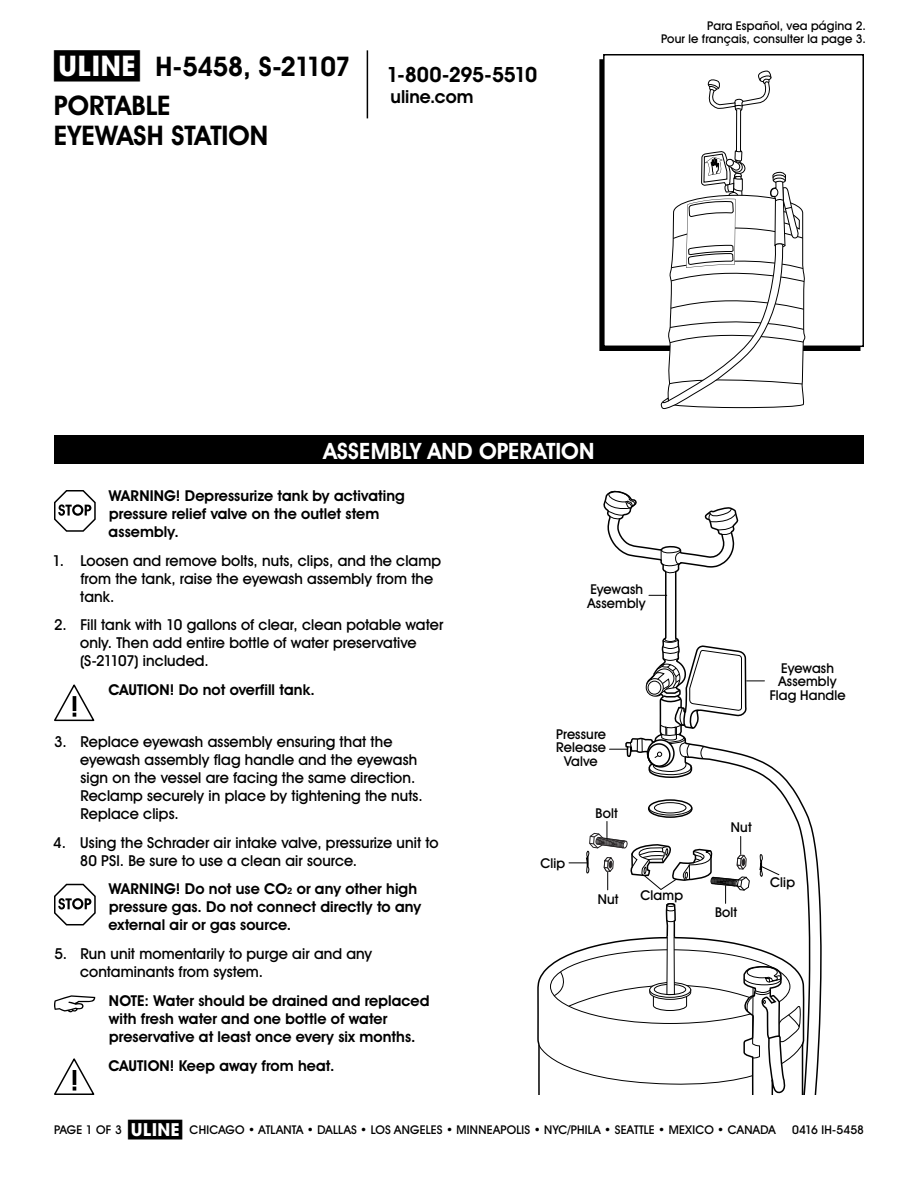
<style>
.page{position:relative;width:918px;height:1188px;background:#fff}
.page>*{position:absolute;margin:0;border:0;box-sizing:border-box;transform-origin:0 0}
.t1{font:700 27px/38.7px "Uline Two Knine";letter-spacing:-.005em;color:#000}
.t2{font:700 22.5px "Uline Two Knine";letter-spacing:.005em;color:#fff}
.t3{font:700 21px "Uline Two Knine";letter-spacing:-.02em;color:#000}
.t4{font:700 18px "Uline Two Knine";color:#000}
.t5{font:15px/18px "Uline Two Knine";letter-spacing:.005em;color:#000}
.t6{font:700 15px/18px "Uline Two Knine";letter-spacing:.005em;color:#000}
.t7{font:13.5px/13.5px "Uline Two Knine";letter-spacing:.01em;color:#000;text-align:center}
.t8{font:12px/13.8px "Uline Two Knine";letter-spacing:.015em;color:#000;text-align:right}
.s1{font-size:28.5px}
.s2{font-size:9px}
.s3{font-size:18px}
</style>
<div class="page">
<hr style="left:367px;top:50px;width:1px;height:68px;background:#000">
<div style="left:603px;top:54px;width:261px;height:293px;border:2px solid #000"></div>
<svg style="left:661px;top:71px;width:146px;height:339px"></svg>
<div style="left:54px;top:435px;width:810px;height:29px;background:#000"></div>
<svg style="left:54px;top:490px;width:42px;height:42px"></svg>
<svg style="left:54px;top:684px;width:40px;height:37px"></svg>
<svg style="left:54px;top:884px;width:42px;height:41px"></svg>
<svg style="left:54px;top:995px;width:41px;height:17px"></svg>
<svg style="left:54px;top:1058px;width:40px;height:37px"></svg>
<svg style="left:537px;top:500px;width:285px;height:595px"></svg>
<svg style="left:604px;top:490px;width:32px;height:30px"></svg>
<svg style="left:707px;top:508px;width:30px;height:28px"></svg>
<svg style="left:660px;top:549px;width:23px;height:25px"></svg>
<svg style="left:538px;top:919px;width:266px;height:176px"></svg>
<svg style="left:609px;top:746px;width:22px;height:4px"></svg>
<svg style="left:637px;top:637px;width:127px;height:138px"></svg>
<svg style="left:649px;top:595px;width:18px;height:1px"></svg>
<svg style="left:759px;top:854px;width:21px;height:24px"></svg>
<svg style="left:569px;top:799px;width:181px;height:113px"></svg>
<h1 class="t1" style="left:54px;top:47px;width:298px"><span class="s1">π</span> H-5458, S-21107<br>PORTABLE</h1>
<h1 class="t1" style="left:54px;top:116px;width:216px">EYEWASH STATION</h1>
<h3 class="t3" style="left:386px;top:62px;width:152px">1-800-295-5510</h3>
<p class="t4" style="left:390px;top:86px;width:84px">uline.com</p>
<p class="t8" style="left:661px;top:18px;width:206px">Para Español, vea página 2.<br>Pour le français, consulter la page 3.</p>
<h2 class="t2" style="left:324px;top:437px;width:272px">ASSEMBLY AND OPERATION</h2>
<p class="t6" style="left:109px;top:486px;width:298px">WARNING! Depressurize tank by activating pressure relief valve on the outlet stem assembly.</p>
<p class="t5" style="left:80px;top:551px;width:362px;text-indent:-28px">1. Loosen and remove bolts, nuts, clips, and the clamp from the tank, raise the eyewash assembly from the tank.</p>
<p class="t5" style="left:80px;top:616px;width:365px;text-indent:-26px">2. Fill tank with 10 gallons of clear, clean potable water only. Then add entire bottle of water preservative (S-21107) included.</p>
<p class="t6" style="left:108px;top:681px;width:208px">CAUTION! Do not overfill tank.</p>
<p class="t7" style="left:588px;top:582px;width:60px;text-align:left">Eyewash<br>Assembly</p>
<p class="t7" style="left:770px;top:661px;width:77px">Eyewash<br>Assembly<br>Flag Handle</p>
<p class="t5" style="left:80px;top:732px;width:344px;text-indent:-26px">3. Replace eyewash assembly ensuring that the eyewash assembly flag handle and the eyewash sign on the vessel are facing the same direction.<br>Reclamp securely in place by tightening the nuts.<br>Replace clips.</p>
<p class="t5" style="left:80px;top:833px;width:360px;text-indent:-26px">4. Using the Schrader air intake valve, pressurize unit to<br>80 PSI. Be sure to use a clean air source.</p>
<p class="t6" style="left:108px;top:880px;width:314px">WARNING! Do not use CO<span class="s2">2</span> or any other high pressure gas. Do not connect directly to any external air or gas source.</p>
<p class="t5" style="left:80px;top:945px;width:294px;text-indent:-26px">5. Run unit momentarily to purge air and any contaminants from system.</p>
<p class="t6" style="left:109px;top:992px;width:322px">NOTE: Water should be drained and replaced with fresh water and one bottle of water preservative at least once every six months.</p>
<p class="t6" style="left:108px;top:1056px;width:228px">CAUTION! Keep away from heat.</p>
<p class="t7" style="left:556px;top:727px;width:51px">Pressure<br>Release<br>Valve</p>
<p class="t7" style="left:540px;top:856px;width:26px">Clip</p>
<p class="t7" style="left:596px;top:806px;width:24px">Bolt</p>
<p class="t7" style="left:598px;top:892px;width:22px">Nut</p>
<p class="t7" style="left:641px;top:888px;width:44px">Clamp</p>
<p class="t7" style="left:731px;top:821px;width:22px">Nut</p>
<p class="t7" style="left:715px;top:905px;width:24px">Bolt</p>
<p class="t7" style="left:770px;top:876px;width:26px">Clip</p>
<p class="t8" style="left:128px;top:1122px;width:649px"><span class="s3">π</span> CHICAGO • ATLANTA • DALLAS • LOS ANGELES • MINNEAPOLIS • NYC/PHILA • SEATTLE • MEXICO • CANADA</p>
<p class="t8" style="left:54px;top:1122px;width:69px">PAGE 1 OF 3</p>
<p class="t8" style="left:792px;top:1122px;width:73px">0416 IH-5458</p>
</div>
